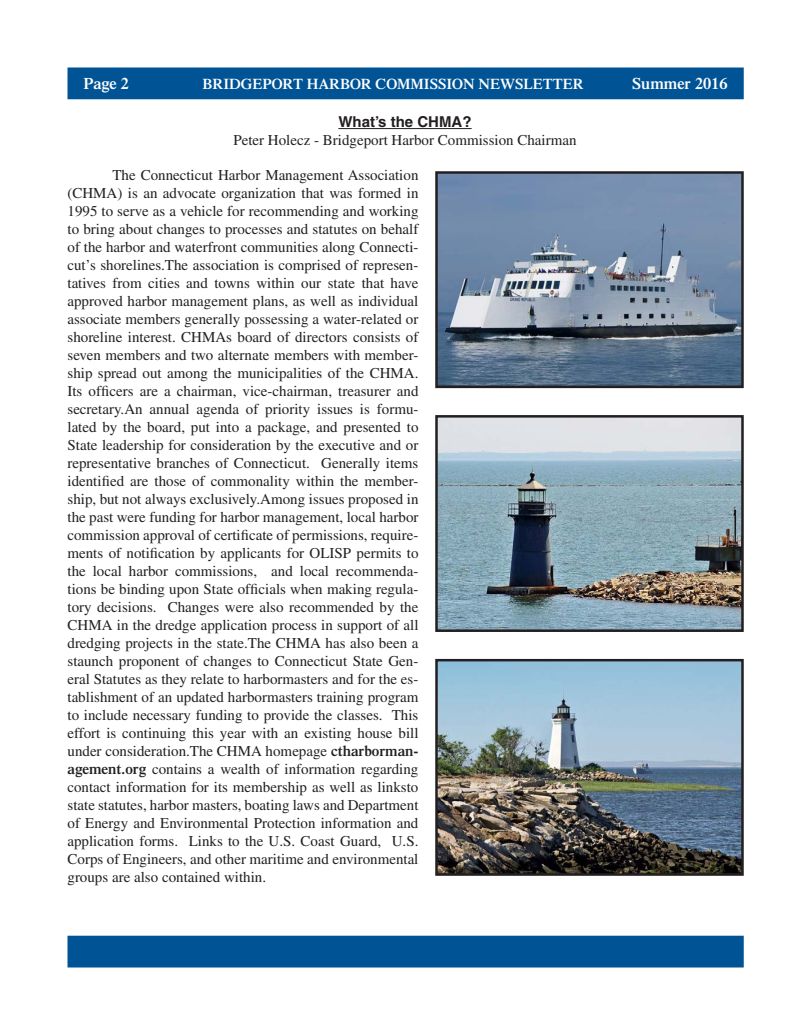
<style>
.page{position:relative;width:810px;height:1035px;background:#fff}
.page>*{position:absolute;margin:0;border:0;box-sizing:border-box;transform-origin:0 0}
.t1{font:600 16.25px "Times";color:#fff}
.t2{font:15px/18px "Times";color:#231f20;text-align:justify}
.t3{font:600 15px "Times";color:#fff}
.t4{font:700 15px "Helvetica";color:#231f20}
.s1{font-weight:600}
</style>
<div class="page">
<hr style="left:338px;top:128px;width:134px;height:1px;background:#231f20">
<div style="left:68px;top:68px;width:676px;height:31px;background:#005495"></div>
<div style="left:68px;top:936px;width:676px;height:32px;background:#005495"></div>
<img style="left:438px;top:174px;width:303px;height:211px">
<div style="left:435px;top:171px;width:309px;height:217px;border:2px solid #231f20"></div>
<img style="left:438px;top:418px;width:303px;height:211px">
<div style="left:435px;top:415px;width:309px;height:217px;border:2px solid #231f20"></div>
<img style="left:438px;top:662px;width:303px;height:211px">
<div style="left:435px;top:659px;width:309px;height:217px;border:2px solid #231f20"></div>
<p class="t1" style="left:83px;top:74px;width:47px">Page 2</p>
<p class="t3" style="left:203px;top:75px;width:383px">BRIDGEPORT HARBOR COMMISSION NEWSLETTER</p>
<p class="t1" style="left:632px;top:74px;width:97px">Summer 2016</p>
<p class="t4" style="left:338px;top:113px;width:135px">What’s the CHMA?</p>
<p class="t2" style="left:233px;top:131px;width:345px">Peter Holecz - Bridgeport Harbor Commission Chairman</p>
<p class="t2" style="left:68px;top:166px;width:353px;text-indent:45px">The Connecticut Harbor Management Association (CHMA) is an advocate organization that was formed in 1995 to serve as a vehicle for recommending and working to bring about changes to processes and statutes on behalf of the harbor and waterfront communities along Connecti&shy;cut’s shorelines.The association is comprised of represen&shy;tatives from cities and towns within our state that have approved harbor management plans, as well as individual associate members generally possessing a water-related or shoreline interest. CHMAs board of directors consists of seven members and two alternate members with member&shy;ship spread out among the municipalities of the CHMA.<br>Its officers are a chairman, vice-chairman, treasurer and secretary.An annual agenda of priority issues is formu&shy;lated by the board, put into a package, and presented to State leadership for consideration by the executive and or representative branches of Connecticut. Generally items identified are those of commonality within the member&shy;ship, but not always exclusively.Among issues proposed in the past were funding for harbor management, local harbor commission approval of certificate of permissions, require&shy;ments of notification by applicants for OLISP permits to the local harbor commissions, and local recommenda&shy;tions be binding upon State officials when making regula&shy;tory decisions. Changes were also recommended by the CHMA in the dredge application process in support of all dredging projects in the state.The CHMA has also been a staunch proponent of changes to Connecticut State Gen&shy;eral Statutes as they relate to harbormasters and for the es&shy;tablishment of an updated harbormasters training program to include necessary funding to provide the classes. This effort is continuing this year with an existing house bill under consideration.The CHMA homepage <span class="s1">ctharborman&shy;agement.org</span> contains a wealth of information regarding contact information for its membership as well as linksto state statutes, harbor masters, boating laws and Department of Energy and Environmental Protection information and application forms. Links to the U.S. Coast Guard, U.S.<br>Corps of Engineers, and other maritime and environmental groups are also contained within.</p>
</div>
